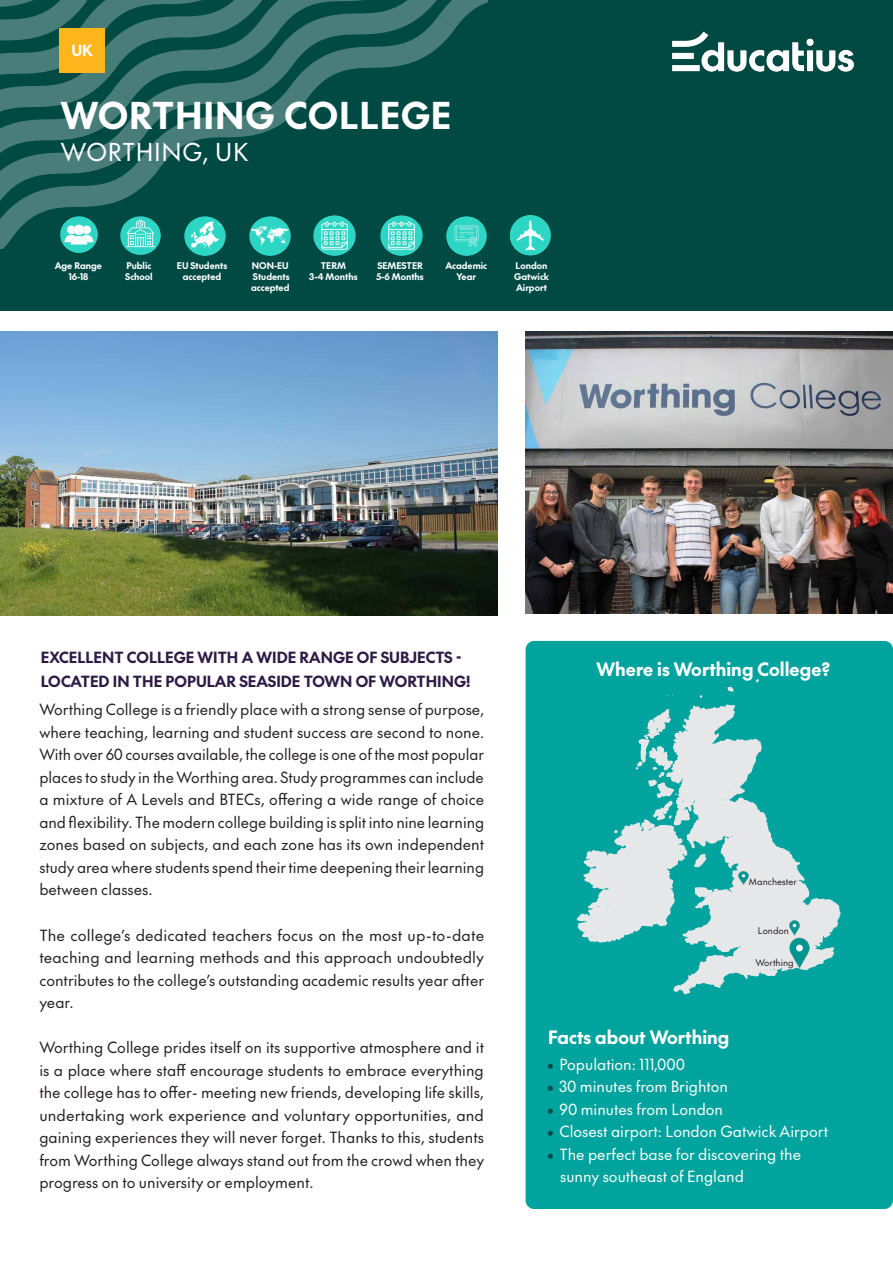
<style>
.page{position:relative;width:893px;height:1263px;background:#fff}
.page>*{position:absolute;margin:0;border:0;box-sizing:border-box;transform-origin:0 0}
.t1{font:700 36px "The Future";letter-spacing:.025em;color:#fff}
.t2{font:24px "The Future";letter-spacing:.025em;color:#fff}
.t3{font:700 18px "The Future";color:#fff}
.t4{font:15px/22.5px "The Future";color:#231f20;text-align:justify}
.t5{font:15px "The Future";color:#fff}
.Small_title_2{font:700 15px/24px "The Future";color:#2e1a45}
.t6{font:700 15px "The Future";color:#fff}
.t7{font:700 9px "The Future";color:#fff}
.t8{font:9px "The Future";color:#231f20}
.s1{color:#004a44}
</style>
<div class="page">
<div style="left:0;top:0;width:893px;height:310px;background:#004a44"></div>
<svg style="left:0;top:0;width:487px;height:248px"></svg>
<img style="left:672px;top:31px;width:182px;height:41px">
<div style="left:526px;top:641px;width:367px;height:568px;background:#00a39d;border-radius:9px"></div>
<svg style="left:673px;top:704px;width:168px;height:291px"></svg>
<svg style="left:759px;top:950px;width:19px;height:27px"></svg>
<svg style="left:576px;top:708px;width:137px;height:235px"></svg>
<svg style="left:727px;top:686px;width:7px;height:6px"></svg>
<img style="left:526px;top:332px;width:367px;height:282px">
<img style="left:60px;top:215px;width:39px;height:38px">
<img style="left:120px;top:215px;width:42px;height:40px">
<img style="left:183px;top:215px;width:43px;height:41px">
<img style="left:249px;top:215px;width:42px;height:41px">
<img style="left:446px;top:215px;width:41px;height:41px">
<img style="left:510px;top:215px;width:41px;height:41px">
<img style="left:739px;top:871px;width:9px;height:14px">
<img style="left:790px;top:920px;width:10px;height:16px">
<img style="left:789px;top:938px;width:20px;height:30px">
<img style="left:313px;top:215px;width:44px;height:41px">
<img style="left:379px;top:215px;width:44px;height:41px">
<img style="left:0;top:332px;width:497px;height:283px">
<div style="left:60px;top:28px;width:45px;height:45px;background:#fcb61c"></div>
<p class="t6" style="left:72px;top:39px;width:23px">UK</p>
<p class="t1" style="left:61px;top:90px;width:392px">WORTHING COLLEGE</p>
<p class="t2" style="left:61px;top:135px;width:189px">WORTHING, UK</p>
<p class="t7" style="left:55px;top:259px;width:49px">Age Range</p>
<p class="t7" style="left:68px;top:270px;width:21px">16-18</p>
<p class="t7" style="left:126px;top:259px;width:26px">Public</p>
<p class="t7" style="left:125px;top:270px;width:29px">School</p>
<p class="t7" style="left:177px;top:259px;width:52px">EU Students</p>
<p class="t7" style="left:183px;top:270px;width:40px">accepted</p>
<p class="t7" style="left:252px;top:259px;width:39px">NON-EU</p>
<p class="t7" style="left:253px;top:270px;width:38px">Students</p>
<p class="t7" style="left:251px;top:281px;width:40px">accepted</p>
<p class="t7" style="left:321px;top:259px;width:27px">TERM</p>
<p class="t7" style="left:309px;top:270px;width:50px">3-4 Months</p>
<p class="t7" style="left:377px;top:259px;width:47px">SEMESTER</p>
<p class="t7" style="left:376px;top:270px;width:49px">5-6 Months</p>
<p class="t7" style="left:445px;top:259px;width:43px">Academic</p>
<p class="t7" style="left:456px;top:270px;width:21px">Year</p>
<p class="t7" style="left:516px;top:259px;width:33px">London</p>
<p class="t7" style="left:514px;top:270px;width:36px">Gatwick</p>
<p class="t7" style="left:516px;top:281px;width:32px">Airport</p>
<p class="Small_title_2" style="left:41px;top:644px;width:431px">EXCELLENT COLLEGE WITH A WIDE RANGE OF SUBJECTS -<br>LOCATED IN THE POPULAR SEASIDE TOWN OF WORTHING!</p>
<p class="t4" style="left:39px;top:698px;width:446px">Worthing College is a friendly place with a strong sense of purpose, where teaching, learning and student success are second to none.<br>With over 60 courses available, the college is one of the most popular places to study in the Worthing area. Study programmes can include a mixture of A Levels and BTECs, offering a wide range of choice and flexibility. The modern college building is split into nine learning zones based on subjects, and each zone has its own independent study area where students spend their time deepening their learning between classes.</p>
<p class="t4" style="left:39px;top:923px;width:446px">The college’s dedicated teachers focus on the most up-to-date teaching and learning methods and this approach undoubtedly contributes to the college’s outstanding academic results year after year.</p>
<p class="t4" style="left:39px;top:1036px;width:446px">Worthing College prides itself on its supportive atmosphere and it is a place where staff encourage students to embrace everything the college has to offer- meeting new friends, developing life skills, undertaking work experience and voluntary opportunities, and gaining experiences they will never forget. Thanks to this, students from Worthing College always stand out from the crowd when they progress on to university or employment.</p>
<p class="t3" style="left:596px;top:656px;width:235px">Where is Worthing College?</p>
<p class="t8" style="left:749px;top:875px;width:50px">Manchester</p>
<p class="t8" style="left:758px;top:925px;width:32px">London</p>
<p class="t3" style="left:548px;top:1024px;width:183px">Facts about Worthing</p>
<p class="t8" style="left:755px;top:956px;width:40px">Worthing</p>
<p class="t5" style="left:547px;top:1054px;width:140px"><span class="s1">•</span> Population: 111,000</p>
<p class="t5" style="left:547px;top:1076px;width:183px"><span class="s1">•</span> 30 minutes from Brighton</p>
<p class="t5" style="left:547px;top:1099px;width:178px"><span class="s1">•</span> 90 minutes from London</p>
<p class="t5" style="left:547px;top:1121px;width:283px"><span class="s1">•</span> Closest airport: London Gatwick Airport</p>
<p class="t5" style="left:547px;top:1144px;width:256px"><span class="s1">•</span> The perfect base for discovering the</p>
<p class="t5" style="left:560px;top:1166px;width:185px">sunny southeast of England</p>
</div>
